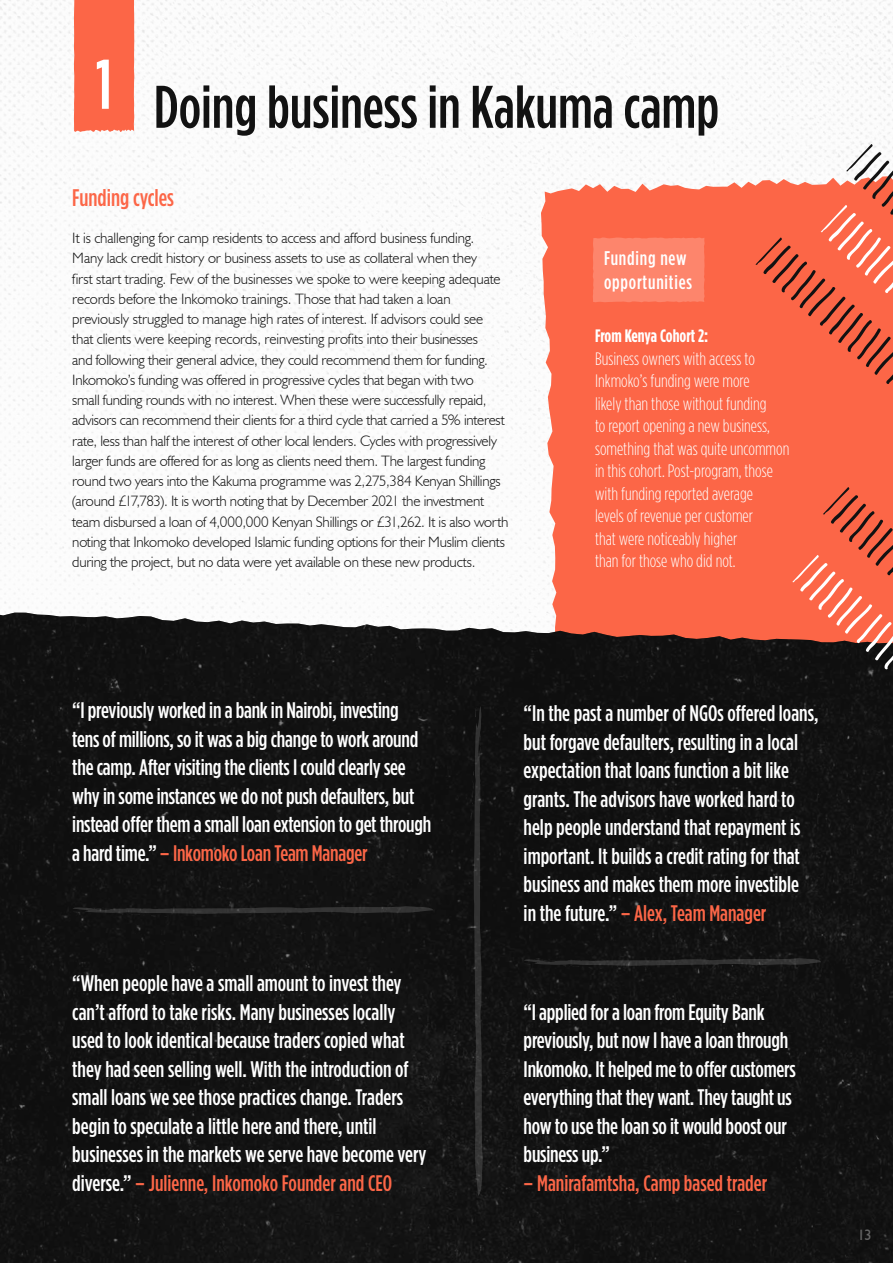
<style>
.page{position:relative;width:893px;height:1263px;background:#fff}
.page>*{position:absolute;margin:0;border:0;box-sizing:border-box;transform-origin:0 0}
.t1{font:500 69.9px "Gotham Condensed";color:#fff}
.t2{font:500 60px "Gotham Condensed";color:#121212}
.t3{font:500 24px "Gotham Condensed";color:#fc6647}
.t4{font:500 22.5px/28.5px "Gotham Condensed";letter-spacing:-.005em;color:#fff}
.t5{font:500 22.5px "Gotham Condensed";color:#fc6647}
.t6{font:500 19.8px/24px "Gotham Condensed";letter-spacing:.04em;color:#fff}
.t7{font:300 18px/22.5px "Gotham Condensed";color:#fff}
.t8{font:700 18px "Gotham Condensed";letter-spacing:-.005em;color:#fff}
.t9{font:300 15px/20.2px "Humanist 521 BT";letter-spacing:-.015em;color:#121212}
.t10{font:15px "Humanist 521 BT";color:#656565}
.s1{color:#fc6647}
</style>
<div class="page">
<img style="left:0;top:0;width:893px;height:613px">
<div style="left:541px;top:176px;width:352px;height:437px;background:#fc6647"></div>
<div style="left:593px;top:237px;width:112px;height:65px;background:#fd856c"></div>
<div style="left:0;top:613px;width:893px;height:650px;background:#111"></div>
<svg style="left:519px;top:958px;width:302px;height:11px;background:#202020"></svg>
<svg style="left:67px;top:906px;width:367px;height:11px;background:#202020"></svg>
<svg style="left:470px;top:699px;width:13px;height:497px;background:#212121"></svg>
<svg style="left:755px;top:144px;width:138px;height:241px"></svg>
<svg style="left:792px;top:487px;width:101px;height:183px;background:#cf5e47"></svg>
<div style="left:74px;top:0;width:60px;height:132px;background:#fc6647"></div>
<h1 class="t1" style="left:96px;top:44px;width:18px">1</h1>
<h2 class="t2" style="left:154px;top:72px;width:567px">Doing business in Kakuma camp</h2>
<h3 class="t3" style="left:72px;top:184px;width:103px">Funding cycles</h3>
<p class="t9" style="left:72px;top:228px;width:438px">It is challenging for camp residents to access and afford business funding.<br>Many lack credit history or business assets to use as collateral when they<br>first start trading. Few of the businesses we spoke to were keeping adequate records before the Inkomoko trainings. Those that had taken a loan previously struggled to manage high rates of interest. If advisors could see<br>that clients were keeping records, reinvesting profits into their businesses<br>and following their general advice, they could recommend them for funding.<br>Inkomoko’s funding was offered in progressive cycles that began with two<br>small funding rounds with no interest. When these were successfully repaid, advisors can recommend their clients for a third cycle that carried a 5% interest rate, less than half the interest of other local lenders. Cycles with progressively larger funds are offered for as long as clients need them. The largest funding round two years into the Kakuma programme was 2,275,384 Kenyan Shillings (around £17,783). It is worth noting that by December 2021 the investment team disbursed a loan of 4,000,000 Kenyan Shillings or £31,262. It is also worth noting that Inkomoko developed Islamic funding options for their Muslim clients during the project, but no data were yet available on these new products.</p>
<h3 class="t6" style="left:604px;top:246px;width:90px">Funding new opportunities</h3>
<p class="t8" style="left:595px;top:325px;width:115px">From Kenya Cohort 2:</p>
<p class="t7" style="left:595px;top:347px;width:196px">Business owners with access to<br>Inkmoko’s funding were more<br>likely than those without funding<br>to report opening a new business, something that was quite uncommon in this cohort. Post-program, those with funding reported average<br>levels of revenue per customer<br>that were noticeably higher<br>than for those who did not.</p>
<p class="t4" style="left:72px;top:696px;width:361px">“I previously worked in a bank in Nairobi, investing tens of millions, so it was a big change to work around the camp. After visiting the clients I could clearly see why in some instances we do not push defaulters, but instead offer them a small loan extension to get through a hard time.” <span class="s1">– Inkomoko Loan Team Manager</span></p>
<p class="t4" style="left:524px;top:699px;width:296px">“In the past a number of NGOs offered loans, but forgave defaulters, resulting in a local expectation that loans function a bit like grants. The advisors have worked hard to help people understand that repayment is important. It builds a credit rating for that business and makes them more investible<br>in the future.” <span class="s1">– Alex, Team Manager</span></p>
<p class="t4" style="left:72px;top:969px;width:356px">“When people have a small amount to invest they can’t afford to take risks. Many businesses locally used to look identical because traders copied what they had seen selling well. With the introduction of small loans we see those practices change. Traders begin to speculate a little here and there, until businesses in the markets we serve have become very diverse.” <span class="s1">– Julienne, Inkomoko Founder and CEO</span></p>
<h3 class="t4" style="left:524px;top:997px;width:274px">“I applied for a loan from Equity Bank previously, but now I have a loan through Inkomoko. It helped me to offer customers everything that they want. They taught us how to use the loan so it would boost our business up.”</h3>
<h3 class="t5" style="left:524px;top:1170px;width:245px">– Manirafamtsha, Camp based trader</h3>
<p class="t10" style="left:857px;top:1226px;width:16px">13</p>
</div>
